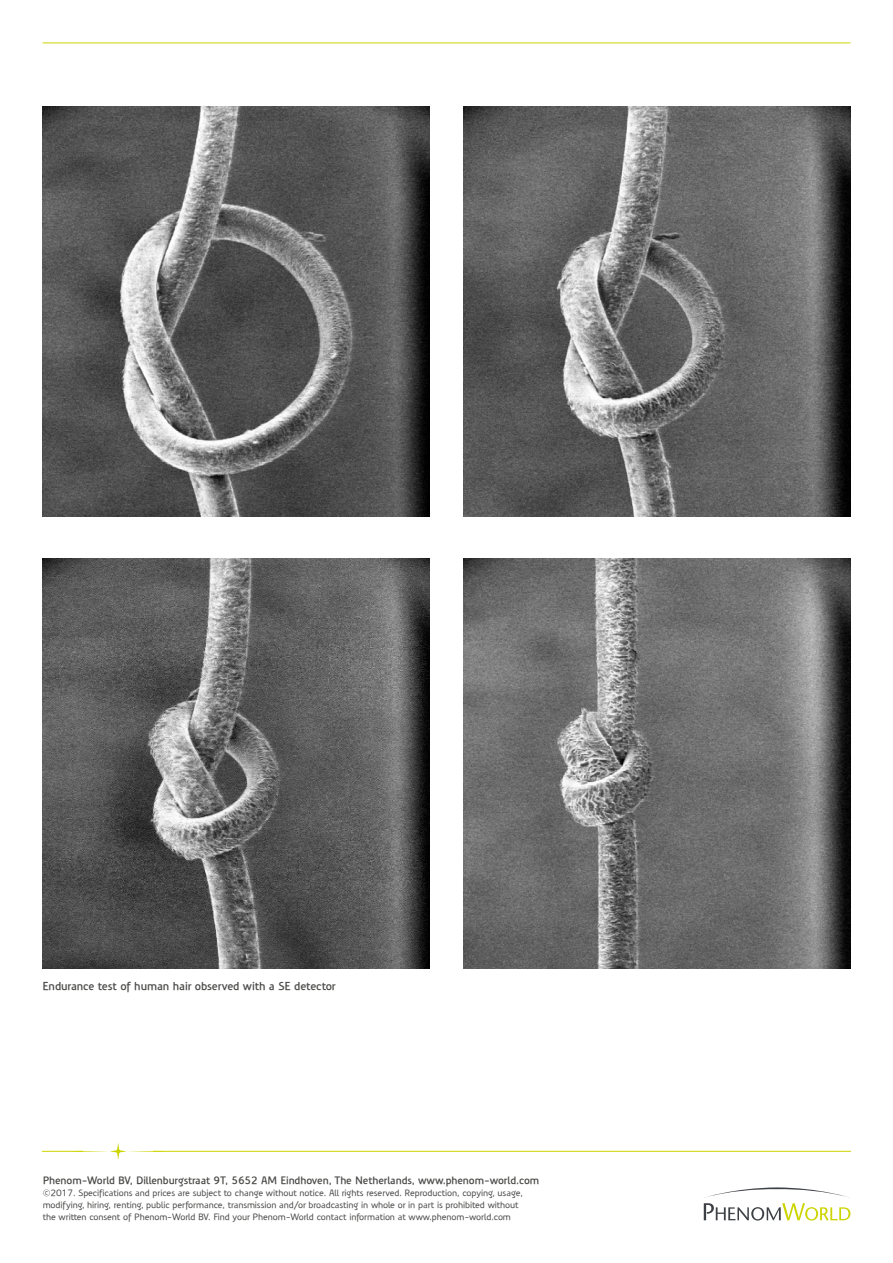
<style>
.page{position:relative;width:893px;height:1263px;background:#fff}
.page>*{position:absolute;margin:0;border:0;box-sizing:border-box;transform-origin:0 0}
.t1{font:600 11.25px "Precious Sans";letter-spacing:-.01em;color:#4a4a49}
.t2{font:600 10.5px "Precious Sans";letter-spacing:-.01em;color:#4a4a49}
.t3{font:500 9px/12px "Precious Sans";letter-spacing:-.01em;color:#4a4a49}
</style>
<div class="page">
<hr style="left:43px;top:43px;width:807px;height:1px;background:#cdd500">
<svg style="left:704px;top:1187px;width:146px;height:33px"></svg>
<hr style="left:153px;top:1151px;width:697px;height:1px;background:#cdd500">
<hr style="left:43px;top:1151px;width:40px;height:1px;background:#cdd500">
<svg style="left:71px;top:1143px;width:94px;height:16px"></svg>
<img style="left:43px;top:106px;width:386px;height:411px">
<img style="left:43px;top:558px;width:386px;height:410px">
<img style="left:463px;top:106px;width:387px;height:411px">
<img style="left:463px;top:558px;width:387px;height:410px">
<p class="t1" style="left:43px;top:978px;width:295px">Endurance test of human hair observed with a SE detector</p>
<p class="t2" style="left:43px;top:1174px;width:498px">Phenom-World BV, Dillenburgstraat 9T, 5652 AM Eindhoven, The Netherlands, www.phenom-world.com</p>
<p class="t3" style="left:43px;top:1187px;width:482px">©2017. Specifications and prices are subject to change without notice. All rights reserved. Reproduction, copying, usage, modifying, hiring, renting, public performance, transmission and/or broadcasting in whole or in part is prohibited without the written consent of Phenom-World BV. Find your Phenom-World contact information at www.phenom-world.com</p>
</div>
